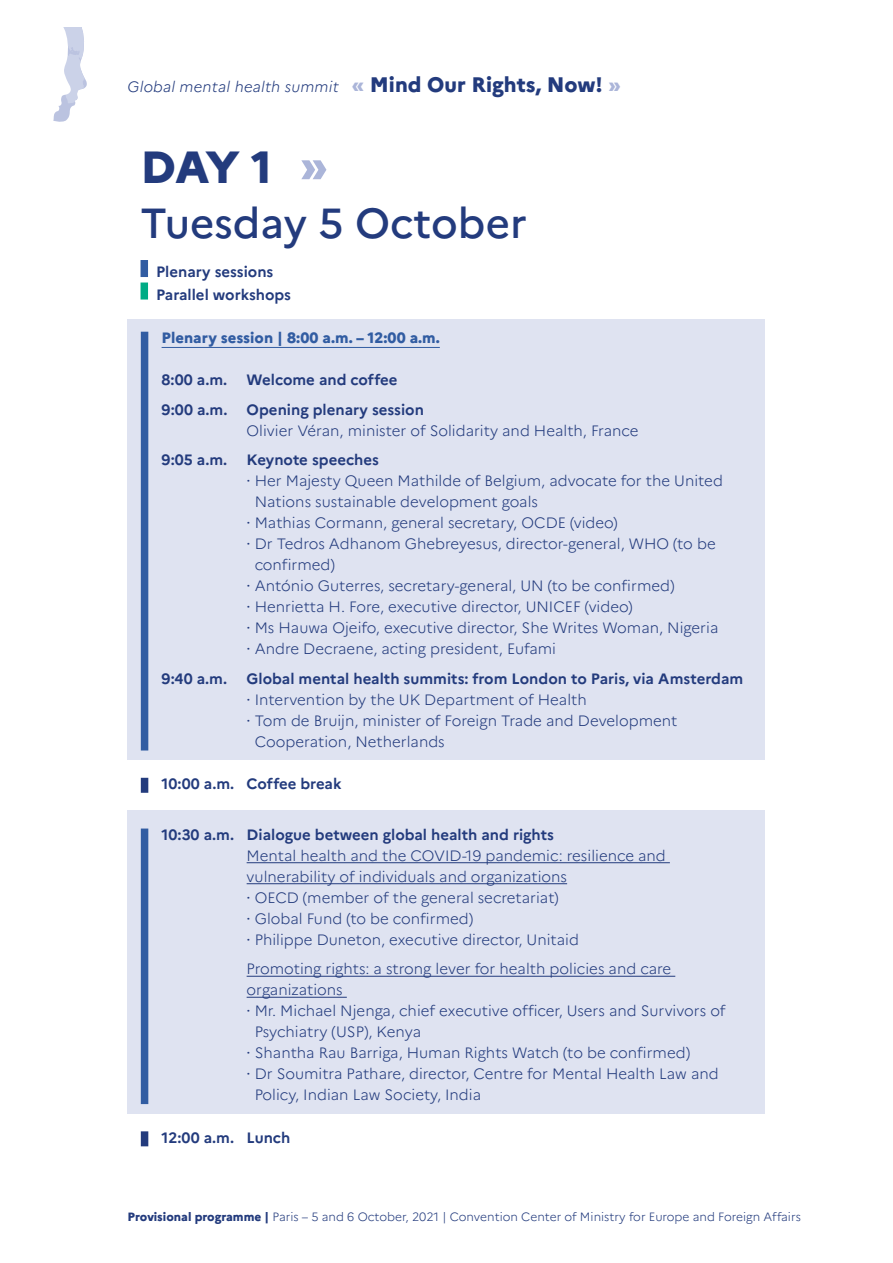
<style>
.page{position:relative;width:893px;height:1263px;background:#fff}
.page>*{position:absolute;margin:0;border:0;box-sizing:border-box;transform-origin:0 0}
.t1{font:800 45px "Marianne";color:#233b7d}
.t2{font:500 42px "Marianne";color:#233b7d}
.t3{font:300 15px/21px "Marianne";color:#233b7d}
.t4{font:700 15px "Marianne";color:#233b7d}
.t5{font:italic 300 15px "Marianne";letter-spacing:.015em;color:#233b7d}
.t6{font:800 15px "Marianne";color:#315ca2}
.t7{font:300 12px "Marianne";color:#233b7d}
.s1{font-weight:800;font-style:normal;font-size:21px;color:#abb5d9}
.s2{font-weight:800;font-style:normal;font-size:21px}
.s3{font-weight:400}
.s4{font-weight:800}
</style>
<div class="page">
<svg style="left:53px;top:27px;width:34px;height:95px"></svg>
<div style="left:128px;top:319px;width:637px;height:844px;background:#dfe3f1"></div>
<div style="left:141px;top:332px;width:7px;height:418px;background:#315ca2"></div>
<hr style="left:162px;top:347px;width:278px;height:1px;background:#315ca2">
<div style="left:128px;top:761px;width:637px;height:49px;background:#fff"></div>
<div style="left:141px;top:778px;width:7px;height:15px;background:#233b7d"></div>
<div style="left:141px;top:828px;width:7px;height:276px;background:#315ca2"></div>
<hr style="left:247px;top:862px;width:423px;height:1px;background:#233b7d">
<hr style="left:247px;top:883px;width:320px;height:1px;background:#233b7d">
<hr style="left:247px;top:976px;width:428px;height:1px;background:#233b7d">
<hr style="left:247px;top:997px;width:100px;height:1px;background:#233b7d">
<div style="left:128px;top:1114px;width:637px;height:49px;background:#fff"></div>
<div style="left:141px;top:1131px;width:7px;height:15px;background:#233b7d"></div>
<div style="left:141px;top:260px;width:7px;height:17px;background:#315ca2"></div>
<div style="left:141px;top:282px;width:7px;height:17px;background:#00ab85"></div>
<svg style="left:301px;top:160px;width:25px;height:19px"></svg>
<p class="t5" style="left:128px;top:78px;width:495px">Global mental health summit <span class="s1">«</span> <span class="s2">Mind Our Rights, Now!</span> <span class="s1">»</span></p>
<p class="t1" style="left:141px;top:139px;width:133px">DAY 1</p>
<p class="t2" style="left:141px;top:197px;width:388px">Tuesday 5 October</p>
<p class="t4" style="left:156px;top:263px;width:119px">Plenary sessions</p>
<p class="t4" style="left:156px;top:285px;width:136px">Parallel workshops</p>
<p class="t6" style="left:162px;top:328px;width:280px">Plenary session | 8:00 a.m. – 12:00 a.m.</p>
<p class="t4" style="left:162px;top:371px;width:67px">8:00 a.m.</p>
<p class="t4" style="left:247px;top:371px;width:152px">Welcome and coffee</p>
<p class="t4" style="left:162px;top:400px;width:67px">9:00 a.m.</p>
<p class="t4" style="left:247px;top:400px;width:179px">Opening plenary session</p>
<p class="t3" style="left:247px;top:420px;width:393px">Olivier Véran, minister of Solidarity and Health, France</p>
<p class="t4" style="left:162px;top:451px;width:67px">9:05 a.m.</p>
<p class="t4" style="left:247px;top:451px;width:134px">Keynote speeches</p>
<p class="t3" style="left:255px;top:470px;width:470px;text-indent:-8px"><span class="s3">·</span> Her Majesty Queen Mathilde of Belgium, advocate for the United<br>Nations sustainable development goals</p>
<p class="t3" style="left:247px;top:512px;width:373px"><span class="s3">·</span> Mathias Cormann, general secretary, OCDE (video)</p>
<p class="t3" style="left:255px;top:533px;width:463px;text-indent:-8px"><span class="s3">·</span> Dr Tedros Adhanom Ghebreyesus, director-general, WHO (to be confirmed)</p>
<p class="t3" style="left:247px;top:575px;width:429px"><span class="s3">·</span> António Guterres, secretary-general, UN (to be confirmed)</p>
<p class="t3" style="left:247px;top:596px;width:387px"><span class="s3">·</span> Henrietta H. Fore, executive director, UNICEF (video)</p>
<p class="t3" style="left:247px;top:617px;width:473px"><span class="s3">·</span> Ms Hauwa Ojeifo, executive director, She Writes Woman, Nigeria</p>
<p class="t3" style="left:247px;top:638px;width:311px"><span class="s3">·</span> Andre Decraene, acting president, Eufami</p>
<p class="t4" style="left:162px;top:669px;width:67px">9:40 a.m.</p>
<p class="t4" style="left:247px;top:669px;width:498px">Global mental health summits: from London to Paris, via Amsterdam</p>
<p class="t3" style="left:247px;top:689px;width:342px"><span class="s3">·</span> Intervention by the UK Department of Health</p>
<p class="t3" style="left:255px;top:710px;width:424px;text-indent:-8px"><span class="s3">·</span> Tom de Bruijn, minister of Foreign Trade and Development<br>Cooperation, Netherlands</p>
<p class="t4" style="left:162px;top:774px;width:181px">10:00 a.m. Coffee break</p>
<p class="t4" style="left:162px;top:825px;width:394px">10:30 a.m. Dialogue between global health and rights</p>
<p class="t3" style="left:247px;top:845px;width:421px">Mental health and the COVID-19 pandemic: resilience and vulnerability of individuals and organizations</p>
<p class="t3" style="left:247px;top:887px;width:313px"><span class="s3">·</span> OECD (member of the general secretariat)</p>
<p class="t3" style="left:247px;top:908px;width:228px"><span class="s3">·</span> Global Fund (to be confirmed)</p>
<p class="t3" style="left:247px;top:929px;width:334px"><span class="s3">·</span> Philippe Duneton, executive director, Unitaid</p>
<p class="t3" style="left:247px;top:958px;width:426px">Promoting rights: a strong lever for health policies and care organizations</p>
<p class="t3" style="left:255px;top:1000px;width:472px;text-indent:-8px"><span class="s3">·</span> Mr. Michael Njenga, chief executive officer, Users and Survivors of<br>Psychiatry (USP), Kenya</p>
<p class="t3" style="left:247px;top:1042px;width:445px"><span class="s3">·</span> Shantha Rau Barriga, Human Rights Watch (to be confirmed)</p>
<p class="t3" style="left:255px;top:1063px;width:465px;text-indent:-8px"><span class="s3">·</span> Dr Soumitra Pathare, director, Centre for Mental Health Law and<br>Policy, Indian Law Society, India</p>
<p class="t4" style="left:162px;top:1128px;width:130px">12:00 a.m. Lunch</p>
<p class="t7" style="left:128px;top:1209px;width:675px"><span class="s4">Provisional programme |</span> Paris – 5 and 6 October, 2021 | Convention Center of Ministry for Europe and Foreign Affairs</p>
</div>
